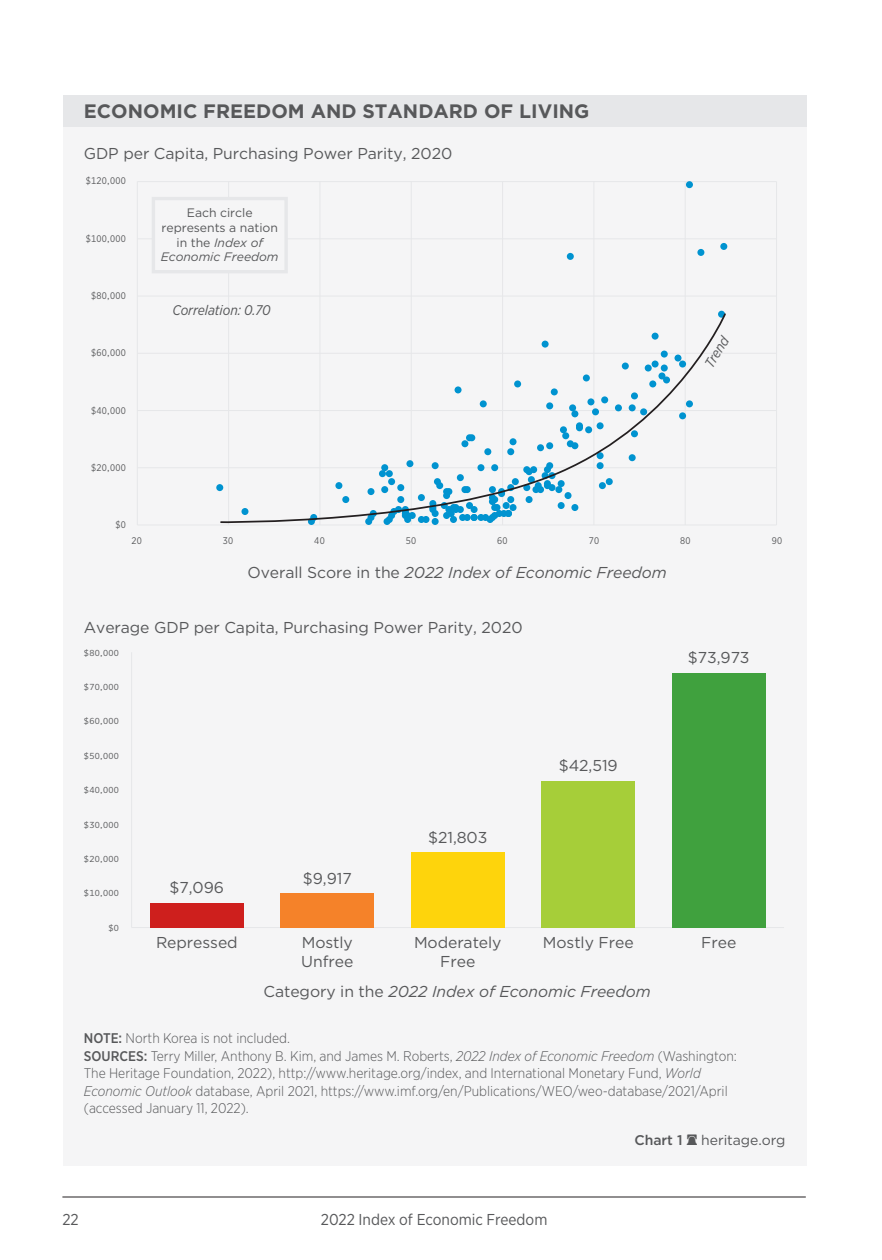
<style>
.page{position:relative;width:882px;height:1260px;background:#fff}
.page>*{position:absolute;margin:0;border:0;box-sizing:border-box;transform-origin:0 0}
.t1{font:700 19.43px "Gotham";color:#57585a}
.t2{font:15.75px/18.4px "Gotham";letter-spacing:-.005em;color:#57585a}
.t3{font:italic 15.75px "Gotham";letter-spacing:-.005em;color:#57585a}
.t4{font:15.75px "Gotham Narrow";color:#57585a}
.t5{font:300 14px/17.5px "Gotham Narrow";color:#57585a}
.t6{font:italic 14px "Gotham Narrow";letter-spacing:-.005em;color:#57585a}
.t7{font:14px "Gotham";letter-spacing:-.005em;color:#57585a}
.t8{font:12.25px/14.7px "Gotham";letter-spacing:-.005em;color:#57585a;text-align:center}
.t9{font:9.62px "Gotham Narrow";letter-spacing:.03em;color:#57585a}
.t10{font:8.75px "Gotham Narrow";letter-spacing:.03em;color:#57585a;scale:1.11 1}
.s1{font-style:italic}
.s2{font-style:normal}
.s3{font-weight:500}
.s4{font-family:"THF";font-size:10.5px}
</style>
<div class="page">
<hr style="left:62px;top:1197px;width:744px;height:1px;background:#231f20">
<div style="left:63px;top:126px;width:744px;height:1040px;background:#f5f5f6"></div>
<div style="left:63px;top:95px;width:744px;height:31px;background:#e6e7e9"></div>
<hr style="left:137px;top:181px;width:640px;height:1px;background:#e6e7e9">
<hr style="left:137px;top:238px;width:640px;height:1px;background:#e6e7e9">
<hr style="left:137px;top:296px;width:640px;height:1px;background:#e6e7e9">
<hr style="left:137px;top:353px;width:640px;height:1px;background:#e6e7e9">
<hr style="left:137px;top:410px;width:640px;height:1px;background:#e6e7e9">
<hr style="left:137px;top:467px;width:640px;height:1px;background:#e6e7e9">
<hr style="left:776px;top:182px;width:1px;height:343px;background:#e6e7e9">
<hr style="left:685px;top:182px;width:1px;height:343px;background:#e6e7e9">
<hr style="left:593px;top:182px;width:1px;height:343px;background:#e6e7e9">
<hr style="left:502px;top:182px;width:1px;height:343px;background:#e6e7e9">
<hr style="left:411px;top:182px;width:1px;height:343px;background:#e6e7e9">
<hr style="left:320px;top:182px;width:1px;height:343px;background:#e6e7e9">
<hr style="left:228px;top:182px;width:1px;height:343px;background:#e6e7e9">
<hr style="left:137px;top:182px;width:1px;height:343px;background:#e6e7e9">
<hr style="left:137px;top:525px;width:640px;height:1px;background:#e6e7e9">
<div style="left:216px;top:484px;width:7px;height:7px;background:#0093d0;border-radius:50%"></div>
<div style="left:697px;top:249px;width:7px;height:7px;background:#0093d0;border-radius:50%"></div>
<div style="left:686px;top:181px;width:7px;height:7px;background:#0093d0;border-radius:50%"></div>
<div style="left:567px;top:253px;width:7px;height:7px;background:#0093d0;border-radius:50%"></div>
<div style="left:720px;top:243px;width:7px;height:7px;background:#0093d0;border-radius:50%"></div>
<div style="left:718px;top:311px;width:7px;height:7px;background:#0093d0;border-radius:50%"></div>
<svg style="left:219px;top:312px;width:507px;height:212px"></svg>
<div style="left:153px;top:199px;width:133px;height:73px;background:#f5f5f6"></div>
<div style="left:152px;top:197px;width:136px;height:76px;border:3px solid #e6e7e9"></div>
<hr style="left:132px;top:927px;width:652px;height:1px;background:#e6e7e9">
<hr style="left:131px;top:652px;width:1px;height:276px;background:#e6e7e9">
<div style="left:150px;top:903px;width:94px;height:25px;background:#ce1f1d"></div>
<div style="left:280px;top:893px;width:94px;height:35px;background:#f58229"></div>
<div style="left:411px;top:853px;width:94px;height:75px;background:#fed40c"></div>
<div style="left:541px;top:781px;width:94px;height:147px;background:#a6ce39"></div>
<div style="left:672px;top:673px;width:94px;height:255px;background:#40a13e"></div>
<p class="t1" style="left:84px;top:98px;width:507px">ECONOMIC FREEDOM AND STANDARD OF LIVING</p>
<p class="t2" style="left:84px;top:144px;width:370px">GDP per Capita, Purchasing Power Parity, 2020</p>
<p class="t9" style="left:86px;top:175px;width:42px">$120,000</p>
<p class="t9" style="left:86px;top:232px;width:42px">$100,000</p>
<p class="t9" style="left:91px;top:290px;width:36px">$80,000</p>
<p class="t9" style="left:91px;top:347px;width:36px">$60,000</p>
<p class="t9" style="left:91px;top:404px;width:36px">$40,000</p>
<p class="t9" style="left:91px;top:461px;width:36px">$20,000</p>
<p class="t9" style="left:116px;top:519px;width:12px">$0</p>
<p class="t8" style="left:161px;top:205px;width:119px">Each circle represents a nation in the <span class="s1">Index of<br>Economic Freedom</span></p>
<p class="t6" style="left:172px;top:301px;width:100px">Correlation: 0.70</p>
<p class="t6" style="left:701px;top:362px;width:35px;rotate:-59deg">Trend</p>
<p class="t9" style="left:131px;top:535px;width:12px">20</p>
<p class="t9" style="left:223px;top:535px;width:12px">30</p>
<p class="t9" style="left:314px;top:535px;width:12px">40</p>
<p class="t9" style="left:406px;top:535px;width:12px">50</p>
<p class="t9" style="left:497px;top:535px;width:12px">60</p>
<p class="t9" style="left:589px;top:535px;width:12px">70</p>
<p class="t9" style="left:680px;top:535px;width:12px">80</p>
<p class="t9" style="left:772px;top:535px;width:12px">90</p>
<p class="t3" style="left:247px;top:562px;width:421px"><span class="s2">Overall Score in the</span> 2022 Index of Economic Freedom</p>
<p class="t2" style="left:84px;top:618px;width:440px">Average GDP per Capita, Purchasing Power Parity, 2020</p>
<p class="t10" style="left:84px;top:647px;width:33px">$80,000</p>
<p class="t10" style="left:84px;top:681px;width:33px">$70,000</p>
<p class="t10" style="left:84px;top:716px;width:33px">$60,000</p>
<p class="t10" style="left:84px;top:750px;width:33px">$50,000</p>
<p class="t10" style="left:84px;top:785px;width:33px">$40,000</p>
<p class="t10" style="left:84px;top:819px;width:33px">$30,000</p>
<p class="t10" style="left:84px;top:854px;width:33px">$20,000</p>
<p class="t10" style="left:84px;top:888px;width:33px">$10,000</p>
<p class="t10" style="left:108px;top:922px;width:11px">$0</p>
<p class="t2" style="left:170px;top:878px;width:56px">$7,096</p>
<p class="t2" style="left:303px;top:869px;width:50px">$9,917</p>
<p class="t2" style="left:428px;top:828px;width:61px">$21,803</p>
<p class="t2" style="left:559px;top:756px;width:60px">$42,519</p>
<p class="t2" style="left:688px;top:648px;width:63px">$73,973</p>
<p class="t2" style="left:156px;top:933px;width:83px">Repressed</p>
<p class="t2" style="left:301px;top:933px;width:54px">Mostly<br>Unfree</p>
<p class="t2" style="left:414px;top:933px;width:89px;text-align:center">Moderately<br>Free</p>
<p class="t2" style="left:543px;top:933px;width:92px">Mostly Free</p>
<p class="t2" style="left:701px;top:933px;width:37px">Free</p>
<p class="t3" style="left:263px;top:981px;width:389px"><span class="s2">Category in the</span> 2022 Index of Economic Freedom</p>
<p class="t5" style="left:84px;top:1029px;width:655px"><span class="s3">NOTE:</span> North Korea is not included.<br><span class="s3">SOURCES:</span> Terry Miller, Anthony B. Kim, and James M. Roberts, <span class="s1">2022 Index of Economic Freedom</span> (Washington:<br>The Heritage Foundation, 2022), http://www.heritage.org/index, and International Monetary Fund, <span class="s1">World Economic Outlook</span> database, April 2021, https://www.imf.org/en/Publications/WEO/weo-database/2021/April (accessed January 11, 2022).</p>
<p class="t4" style="left:62px;top:1209px;width:18px">22</p>
<p class="t4" style="left:321px;top:1209px;width:228px">2022 Index of Economic Freedom</p>
<p class="t7" style="left:635px;top:1131px;width:153px"><span class="s3">Chart 1</span> <span class="s4">A</span> heritage.org</p>
</div>
